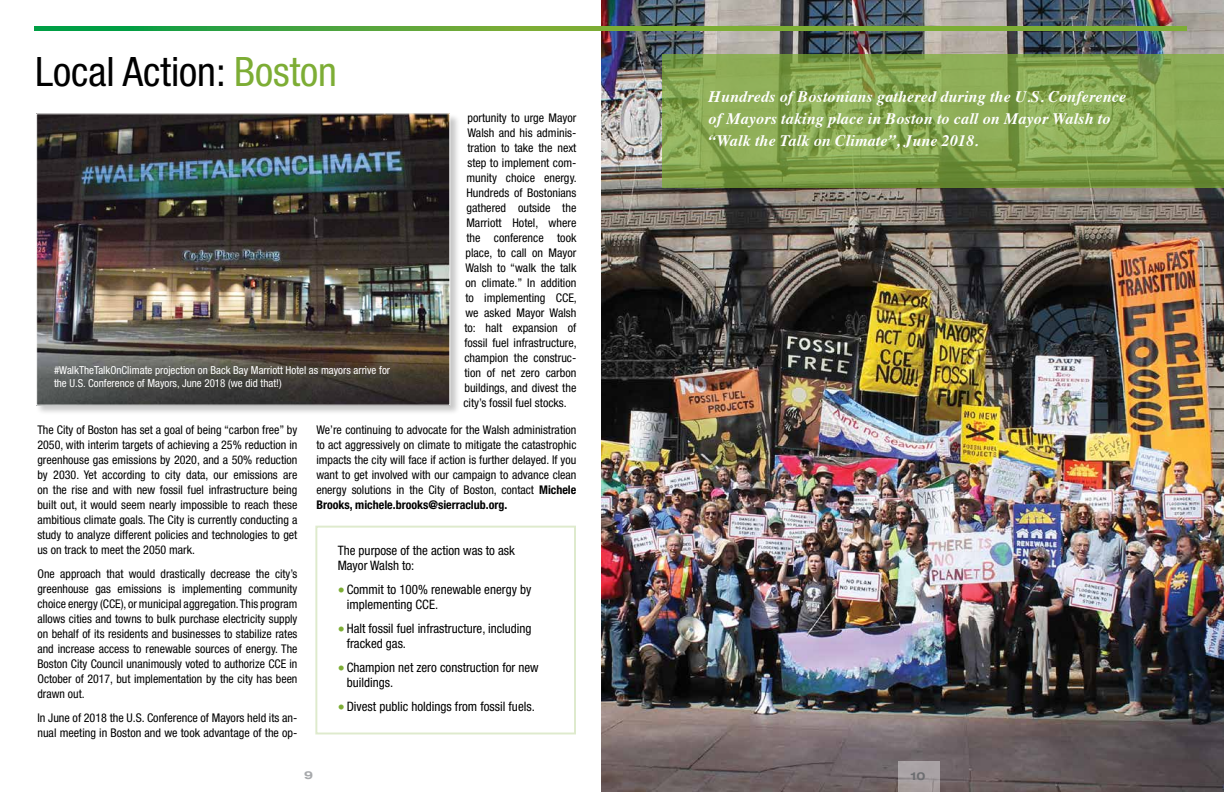
<style>
.page{position:relative;width:1224px;height:792px;background:#fff}
.page>*{position:absolute;margin:0;border:0;box-sizing:border-box;transform-origin:0 0}
.t1{font:condensed 40.6px "Helvetica Neue";color:#000}
.t2{font:italic 700 16px/22px "Times";letter-spacing:.01em;color:#fff}
.t3{font:condensed 13px/15px "Helvetica Neue";color:#000}
.t4{font:condensed 12px/15px "Helvetica Neue";color:#000;text-align:justify}
.t5{font:condensed 11px/13px "Helvetica Neue";color:#fff}
.t6{font:700 expanded 11px "Helvetica Neue";color:#6d6e71}
.t7{font:700 expanded 11px "Helvetica Neue";color:#a7a9ac}
.s1{color:#7dad35}
.s2{font-weight:700}
.s3{font-size:14px;color:#7dad35}
</style>
<div class="page">
<div style="left:36px;top:113px;width:424px;height:303px;background:#000;opacity:.22"></div>
<img style="left:38px;top:116px;width:410px;height:287px">
<img style="left:601px;top:0;width:623px;height:792px">
<svg style="left:663px;top:54px;width:561px;height:134px;background:#84a34e"></svg>
<svg style="left:898px;top:761px;width:41px;height:31px"></svg>
<svg style="left:35px;top:27px;width:1152px;height:4px;background:#60a939"></svg>
<h1 class="t1" style="left:35px;top:48px;width:304px">Local Action: <span class="s1">Boston</span></h1>
<p class="t4" style="left:467px;top:110px;width:111px">portunity to urge Mayor</p>
<p class="t4" style="left:467px;top:125px;width:111px">Walsh and his adminis-</p>
<p class="t4" style="left:467px;top:140px;width:111px">tration to take the next</p>
<p class="t4" style="left:467px;top:155px;width:111px">step to implement com-</p>
<p class="t4" style="left:466px;top:170px;width:112px">munity choice energy.</p>
<p class="t4" style="left:466px;top:185px;width:112px">Hundreds of Bostonians</p>
<p class="t4" style="left:466px;top:200px;width:111px">gathered outside the</p>
<p class="t4" style="left:466px;top:215px;width:112px">Marriott Hotel, where</p>
<p class="t4" style="left:466px;top:230px;width:112px">the conference took</p>
<p class="t4" style="left:465px;top:245px;width:112px">place, to call on Mayor</p>
<p class="t4" style="left:465px;top:260px;width:113px">Walsh to “walk the talk</p>
<p class="t4" style="left:465px;top:275px;width:113px">on climate.” In addition</p>
<p class="t4" style="left:465px;top:290px;width:113px">to implementing CCE,</p>
<p class="t4" style="left:465px;top:305px;width:113px">we asked Mayor Walsh</p>
<p class="t4" style="left:464px;top:320px;width:113px">to: halt expansion of</p>
<p class="t4" style="left:464px;top:335px;width:114px">fossil fuel infrastructure,</p>
<p class="t4" style="left:464px;top:350px;width:114px">champion the construc-</p>
<p class="t4" style="left:464px;top:365px;width:113px">tion of net zero carbon</p>
<p class="t4" style="left:464px;top:380px;width:113px">buildings, and divest the</p>
<p class="t4" style="left:463px;top:395px;width:105px">city’s fossil fuel stocks.</p>
<p class="t4" style="left:316px;top:422px;width:262px">We’re continuing to advocate for the Walsh administration to act aggressively on climate to mitigate the catastrophic impacts the city will face if action is further delayed. If you want to get involved with our campaign to advance clean energy solutions in the City of Boston, contact <span class="s2">Michele Brooks, michele.brooks@sierraclub.org.</span></p>
<p class="t5" style="left:54px;top:364px;width:338px">#WalkTheTalkOnClimate projection on Back Bay Marriott Hotel as mayors arrive for the U.S. Conference of Mayors, June 2018 (we did that!)</p>
<p class="t4" style="left:37px;top:422px;width:262px">The City of Boston has set a goal of being “carbon free” by 2050, with interim targets of achieving a 25% reduction in greenhouse gas emissions by 2020, and a 50% reduction by 2030. Yet according to city data, our emissions are on the rise and with new fossil fuel infrastructure being built out, it would seem nearly impossible to reach these ambitious climate goals. The City is currently conducting a study to analyze different policies and technologies to get us on track to meet the 2050 mark.</p>
<p class="t4" style="left:37px;top:566px;width:262px">One approach that would drastically decrease the city’s greenhouse gas emissions is implementing community choice energy (CCE), or municipal aggregation. This program allows cities and towns to bulk purchase electricity supply on behalf of its residents and businesses to stabilize rates and increase access to renewable sources of energy. The Boston City Council unanimously voted to authorize CCE in October of 2017, but implementation by the city has been drawn out.</p>
<p class="t4" style="left:37px;top:710px;width:262px">In June of 2018 the U.S. Conference of Mayors held its an&shy;nual meeting in Boston and we took advantage of the op-</p>
<p class="t3" style="left:338px;top:543px;width:179px">The purpose of the action was to ask<br>Mayor Walsh to:</p>
<p class="t3" style="left:347px;top:582px;width:186px;text-indent:-9px"><span class="s3">•</span> Commit to 100% renewable energy by implementing CCE.</p>
<p class="t3" style="left:347px;top:621px;width:186px;text-indent:-9px"><span class="s3">•</span> Halt fossil fuel infrastructure, including fracked gas.</p>
<p class="t3" style="left:347px;top:660px;width:193px;text-indent:-9px"><span class="s3">•</span> Champion net zero construction for new buildings.</p>
<p class="t3" style="left:338px;top:699px;width:199px"><span class="s3">•</span> Divest public holdings from fossil fuels.</p>
<p class="t7" style="left:304px;top:769px;width:10px">9</p>
<h2 class="t2" style="left:709px;top:85px;width:419px">Hundreds of Bostonians gathered during the U.S. Conference of Mayors taking place in Boston to call on Mayor Walsh to “Walk the Talk on Climate”, June 2018.</h2>
<p class="t6" style="left:910px;top:769px;width:17px">10</p>
</div>
